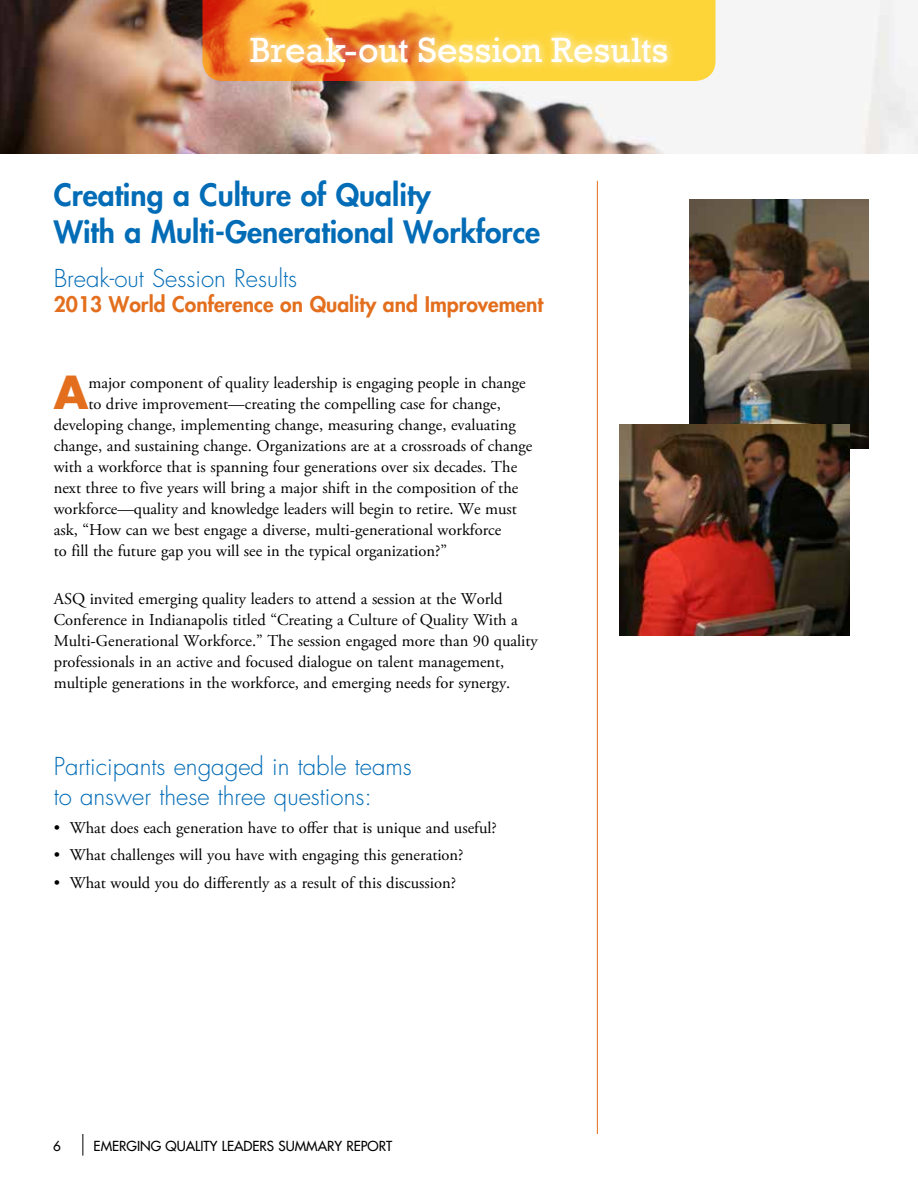
<style>
.page{position:relative;width:918px;height:1188px;background:#fff}
.page>*{position:absolute;margin:0;border:0;box-sizing:border-box;transform-origin:0 0}
.t1{font:700 44.4px "Futura Std";color:#e36f1e}
.t2{font:36px "Rockwell";color:#fff}
.t3{font:800 30px/37.5px "Futura Std";color:#036cb6}
.t4{font:300 24px/30px "Futura Std";color:#036cb6}
.t5{font:800 21px "Futura Std";color:#e36f1e}
.t6{font:16.5px/21px "Adobe Garamond Pro";color:#000}
.t7{font:500 13.5px "Futura Std";color:#000}
</style>
<div class="page">
<svg style="left:82px;top:1134px;width:1px;height:22px"></svg>
<img style="left:0;top:0;width:918px;height:153px">
<svg style="left:202px;top:0;width:514px;height:81px"></svg>
<div style="left:242px;top:29px;width:433px;height:42px;background:#fff;opacity:.83"></div>
<hr style="left:597px;top:181px;width:1px;height:953px;background:#e36f1e">
<img style="left:689px;top:200px;width:179px;height:249px">
<img style="left:620px;top:424px;width:230px;height:212px">
<h2 class="t2" style="left:250px;top:29px;width:420px">Break-out Session Results</h2>
<h3 class="t3" style="left:54px;top:176px;width:488px">Creating a Culture of Quality<br>With a Multi-Generational Workforce</h3>
<h3 class="t4" style="left:54px;top:264px;width:245px">Break-out Session Results</h3>
<p class="t5" style="left:54px;top:291px;width:491px">2013 World Conference on Quality and Improvement</p>
<h1 class="t1" style="left:54px;top:363px;width:36px">A</h1>
<p class="t6" style="left:88px;top:373px;width:439px">major component of quality leadership is engaging people in change</p>
<p class="t6" style="left:88px;top:394px;width:414px">to drive improvement—creating the compelling case for change,</p>
<p class="t6" style="left:54px;top:415px;width:464px">developing change, implementing change, measuring change, evaluating</p>
<p class="t6" style="left:54px;top:436px;width:480px">change, and sustaining change. Organizations are at a crossroads of change</p>
<p class="t6" style="left:54px;top:457px;width:465px">with a workforce that is spanning four generations over six decades. The</p>
<p class="t6" style="left:54px;top:478px;width:466px">next three to five years will bring a major shift in the composition of the</p>
<p class="t6" style="left:54px;top:499px;width:465px">workforce—quality and knowledge leaders will begin to retire. We must</p>
<p class="t6" style="left:54px;top:520px;width:449px">ask, “How can we best engage a diverse, multi-generational workforce</p>
<p class="t6" style="left:54px;top:541px;width:395px">to fill the future gap you will see in the typical organization?”</p>
<p class="t6" style="left:54px;top:589px;width:486px">ASQ invited emerging quality leaders to attend a session at the World Conference in Indianapolis titled “Creating a Culture of Quality With a Multi-Generational Workforce.” The session engaged more than 90 quality professionals in an active and focused dialogue on talent management, multiple generations in the workforce, and emerging needs for synergy.</p>
<h3 class="t4" style="left:54px;top:752px;width:360px">Participants engaged in table teams to answer these three questions:</h3>
<p class="t6" style="left:54px;top:818px;width:445px">• What does each generation have to offer that is unique and useful?</p>
<p class="t6" style="left:54px;top:845px;width:411px">• What challenges will you have with engaging this generation?</p>
<p class="t6" style="left:54px;top:873px;width:404px">• What would you do differently as a result of this discussion?</p>
<p class="t7" style="left:53px;top:1137px;width:9px">6</p>
<p class="t7" style="left:94px;top:1137px;width:300px">EMERGING QUALITY LEADERS SUMMARY REPORT</p>
</div>
